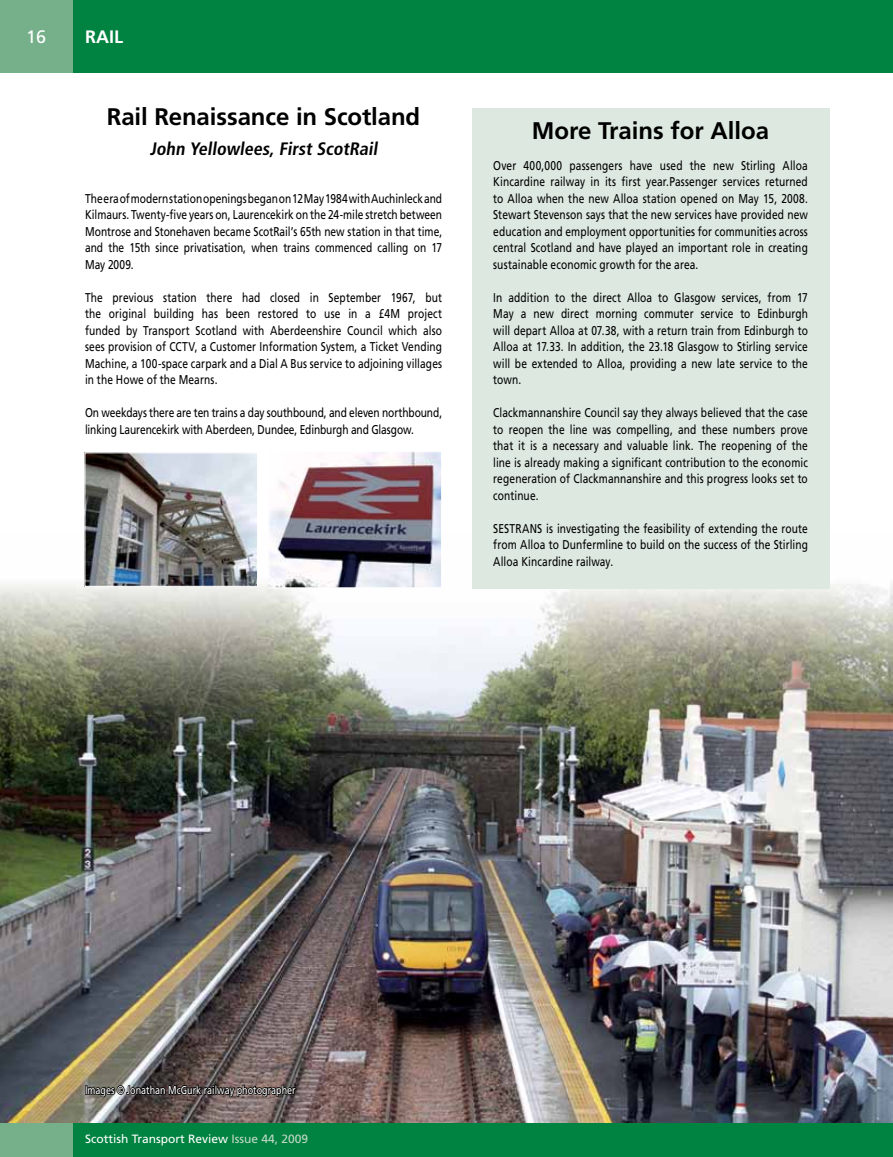
<style>
.page{position:relative;width:893px;height:1157px;background:#fff}
.page>*{position:absolute;margin:0;border:0;box-sizing:border-box;transform-origin:0 0}
.t1{font:700 24px "Frutiger";letter-spacing:-.005em;color:#000}
.t2{font:700 condensed 18px "Frutiger";color:#000}
.t3{font:700 18px "Frutiger";color:#fff}
.t4{font:18px "Frutiger";color:#fff}
.t5{font:12.75px/16.5px "Frutiger";letter-spacing:.005em;color:#000;text-align:justify;scale:.8 1}
.t6{font:12px "Frutiger";color:#fff}
.t7{font:11.25px "Frutiger";color:#fff;scale:.8 1}
.s1{color:#c2d9c8}
</style>
<div class="page">
<div style="left:0;top:1123px;width:893px;height:34px;background:#008240"></div>
<div style="left:0;top:1123px;width:72px;height:34px;background:#75b08a"></div>
<div style="left:0;top:0;width:893px;height:72px;background:#008240"></div>
<div style="left:0;top:0;width:72px;height:72px;background:#75b08a"></div>
<img style="left:0;top:533px;width:893px;height:590px">
<svg style="left:85px;top:1076px;width:212px;height:30px;background:#584f4d"></svg>
<div style="left:472px;top:108px;width:357px;height:480px;background:#dde9e0"></div>
<img style="left:86px;top:454px;width:170px;height:131px">
<div style="left:84px;top:452px;width:174px;height:135px;border:1px solid #fff"></div>
<img style="left:270px;top:453px;width:170px;height:133px">
<div style="left:268px;top:451px;width:174px;height:137px;border:1px solid #fff"></div>
<h2 class="t4" style="left:26px;top:26px;width:22px">16</h2>
<h2 class="t3" style="left:85px;top:26px;width:39px">Rail</h2>
<h1 class="t1" style="left:107px;top:103px;width:315px">Rail Renaissance in Scotland</h1>
<h2 class="t2" style="left:150px;top:138px;width:232px">John Yellowlees, First ScotRail</h2>
<p class="t5" style="left:85px;top:190px;width:448px">The era of modern station openings began on 12 May 1984 with Auchinleck and Kilmaurs. Twenty-five years on, Laurencekirk on the 24-mile stretch between Montrose and Stonehaven became ScotRail’s 65th new station in that time, and the 15th since privatisation, when trains commenced calling on 17<br>May 2009.</p>
<p class="t5" style="left:85px;top:289px;width:448px">The previous station there had closed in September 1967, but the original building has been restored to use in a £4M project funded by Transport Scotland with Aberdeenshire Council which also sees provision of CCTV, a Customer Information System, a Ticket Vending Machine, a 100-space carpark and a Dial A Bus service to adjoining villages in the Howe of the Mearns.</p>
<p class="t5" style="left:85px;top:404px;width:448px">On weekdays there are ten trains a day southbound, and eleven northbound, linking Laurencekirk with Aberdeen, Dundee, Edinburgh and Glasgow.</p>
<h1 class="t1" style="left:532px;top:117px;width:239px">More Trains for Alloa</h1>
<p class="t5" style="left:493px;top:157px;width:395px">Over 400,000 passengers have used the new Stirling Alloa Kincardine railway in its first year.Passenger services returned to Alloa when the new Alloa station opened on May 15, 2008.<br>Stewart Stevenson says that the new services have provided new education and employment opportunities for communities across central Scotland and have played an important role in creating sustainable economic growth for the area.</p>
<p class="t5" style="left:493px;top:289px;width:395px">In addition to the direct Alloa to Glasgow services, from 17<br>May a new direct morning commuter service to Edinburgh will depart Alloa at 07.38, with a return train from Edinburgh to Alloa at 17.33. In addition, the 23.18 Glasgow to Stirling service will be extended to Alloa, providing a new late service to the town.</p>
<p class="t5" style="left:493px;top:404px;width:395px">Clackmannanshire Council say they always believed that the case to reopen the line was compelling, and these numbers prove that it is a necessary and valuable link. The reopening of the line is already making a significant contribution to the economic regeneration of Clackmannanshire and this progress looks set to continue.</p>
<p class="t5" style="left:493px;top:520px;width:395px">SESTRANS is investigating the feasibility of extending the route from Alloa to Dunfermline to build on the success of the Stirling Alloa Kincardine railway.</p>
<p class="t7" style="left:85px;top:1083px;width:265px">Images © Jonathan McGurk railway photographer</p>
<p class="t6" style="left:85px;top:1131px;width:225px">Scottish Transport Review <span class="s1">Issue 44, 2009</span></p>
</div>
